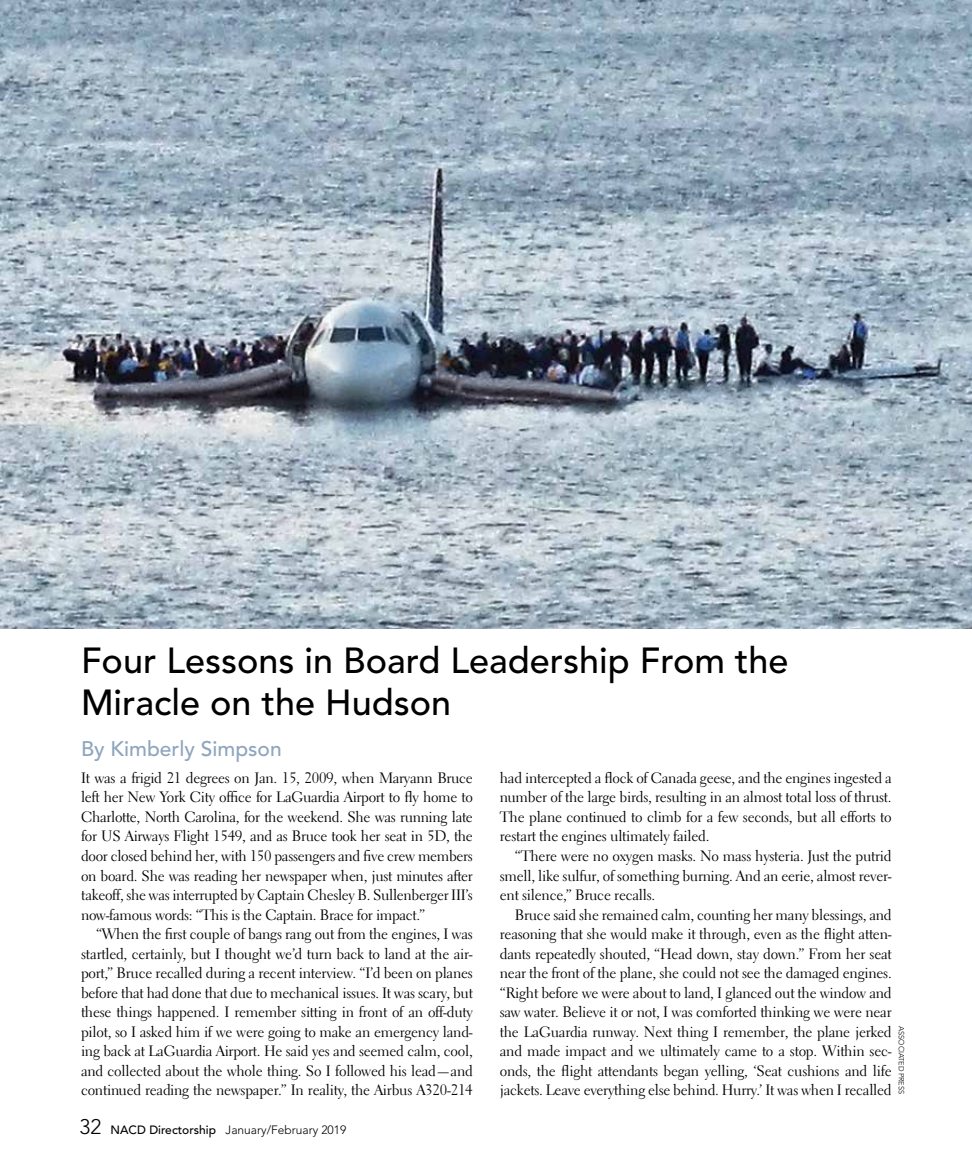
<style>
.page{position:relative;width:972px;height:1175px;background:#fff}
.page>*{position:absolute;margin:0;border:0;box-sizing:border-box;transform-origin:0 0}
.t1{font:500 36px/42px "Avenir";color:#000}
.t2{font:500 21px "Avenir";color:#8ea5bd}
.t3{font:15px/19.5px "Electra LH";letter-spacing:-.015em;color:#000;text-align:justify}
.t4{font:300 12px "Avenir";color:#000}
.t5{font:300 7.5px "Avenir";letter-spacing:-.015em;color:#000}
.s1{font-size:21px}
.s2{font-weight:500}
</style>
<div class="page">
<img style="left:0;top:0;width:972px;height:628px">
<h1 class="t1" style="left:81px;top:641px;width:709px">Four Lessons in Board Leadership From the<br>Miracle on the Hudson</h1>
<h2 class="t2" style="left:81px;top:736px;width:202px">By Kimberly Simpson</h2>
<p class="t3" style="left:81px;top:768px;width:393px">It was a frigid 21 degrees on Jan. 15, 2009, when Maryann Bruce left her New York City office for LaGuardia Airport to fly home to Charlotte, North Carolina, for the weekend. She was running late for US Airways Flight 1549, and as Bruce took her seat in 5D, the door closed behind her, with 150 passengers and five crew members on board. She was reading her newspaper when, just minutes after takeoff, she was interrupted by Captain Chesley B. Sullenberger III’s now-famous words: “This is the Captain. Brace for impact.”</p>
<p class="t3" style="left:81px;top:924px;width:393px;text-indent:15px">“When the first couple of bangs rang out from the engines, I was startled, certainly, but I thought we’d turn back to land at the air&shy;port,” Bruce recalled during a recent interview. “I’d been on planes before that had done that due to mechanical issues. It was scary, but these things happened. I remember sitting in front of an off-duty pilot, so I asked him if we were going to make an emergency land&shy;ing back at LaGuardia Airport. He said yes and seemed calm, cool, and collected about the whole thing. So I followed his lead—and continued reading the newspaper.” In reality, the Airbus A320-214</p>
<p class="t3" style="left:500px;top:768px;width:393px">had intercepted a flock of Canada geese, and the engines ingested a number of the large birds, resulting in an almost total loss of thrust.<br>The plane continued to climb for a few seconds, but all efforts to restart the engines ultimately failed.</p>
<p class="t3" style="left:500px;top:846px;width:393px;text-indent:15px">“There were no oxygen masks. No mass hysteria. Just the putrid smell, like sulfur, of something burning. And an eerie, almost rever&shy;ent silence,” Bruce recalls.</p>
<p class="t3" style="left:500px;top:904px;width:393px;text-indent:15px">Bruce said she remained calm, counting her many blessings, and reasoning that she would make it through, even as the flight atten&shy;dants repeatedly shouted, “Head down, stay down.” From her seat near the front of the plane, she could not see the damaged engines. “Right before we were about to land, I glanced out the window and saw water. Believe it or not, I was comforted thinking we were near the LaGuardia runway. Next thing I remember, the plane jerked and made impact and we ultimately came to a stop. Within sec&shy;onds, the flight attendants began yelling, ‘Seat cushions and life jackets. Leave everything else behind. Hurry.’ It was when I recalled</p>
<p class="t5" style="left:906px;top:1026px;width:69px;rotate:90deg">ASSOCIATED PRESS</p>
<p class="t4" style="left:79px;top:1123px;width:268px"><span class="s1">32</span> <span class="s2">NACD Directorship</span> January/February 2019</p>
</div>
